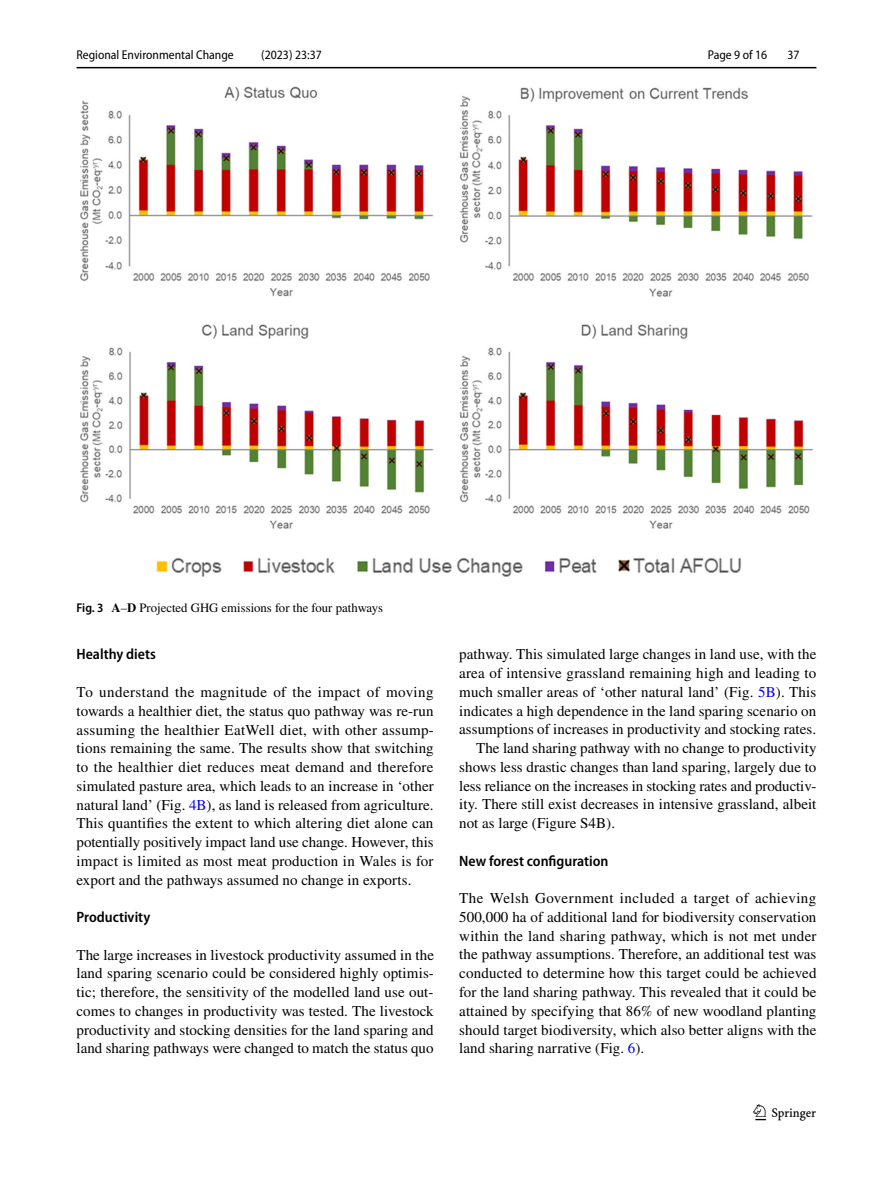
<style>
.page{position:relative;width:893px;height:1187px;background:#fff}
.page>*{position:absolute;margin:0;border:0;box-sizing:border-box;transform-origin:0 0}
.t1{font:22.5px "Springnew Regular 3";color:#000}
.t2{font:15px/18.8px "STIX";letter-spacing:.005em;color:#000;text-align:justify}
.t3{font:600 semi-condensed 15px "Myriad Pro";color:#000}
.t4{font:semi-condensed 12.75px "Myriad Pro";color:#000}
.t5{font:12.75px "STIX";color:#000}
.s1{font-family:"Myriad Pro";font-weight:600;font-stretch:semi-condensed}
.s2{font-weight:700}
.s3{color:#00f}
</style>
<div class="page">
<hr style="left:77px;top:67px;width:739px;height:1px;background:#000">
<img style="left:81px;top:87px;width:731px;height:489px">
<p class="t4" style="left:77px;top:48px;width:159px">Regional Environmental Change</p>
<p class="t4" style="left:261px;top:48px;width:62px">(2023) 23:37</p>
<p class="t4" style="left:708px;top:48px;width:61px">Page 9 of 16</p>
<p class="t4" style="left:787px;top:48px;width:14px">37</p>
<p class="t5" style="left:77px;top:598px;width:308px"><span class="s1">Fig. 3</span> <span class="s2">A</span>–<span class="s2">D</span> Projected GHG emissions for the four pathways</p>
<p class="t3" style="left:77px;top:646px;width:81px">Healthy diets</p>
<p class="t2" style="left:77px;top:683px;width:359px">To understand the magnitude of the impact of moving towards a healthier diet, the status quo pathway was re-run assuming the healthier EatWell diet, with other assump&shy;tions remaining the same. The results show that switching to the healthier diet reduces meat demand and therefore simulated pasture area, which leads to an increase in ‘other natural land’ (Fig. <span class="s3">4B</span>), as land is released from agriculture.<br>This quantifies the extent to which altering diet alone can potentially positively impact land use change. However, this impact is limited as most meat production in Wales is for export and the pathways assumed no change in exports.</p>
<p class="t3" style="left:77px;top:908px;width:75px">Productivity</p>
<p class="t2" style="left:77px;top:946px;width:359px">The large increases in livestock productivity assumed in the land sparing scenario could be considered highly optimis&shy;tic; therefore, the sensitivity of the modelled land use out&shy;comes to changes in productivity was tested. The livestock productivity and stocking densities for the land sparing and land sharing pathways were changed to match the status quo</p>
<p class="t2" style="left:459px;top:646px;width:359px">pathway. This simulated large changes in land use, with the</p>
<p class="t2" style="left:459px;top:664px;width:359px">area of intensive grassland remaining high and leading to</p>
<p class="t2" style="left:459px;top:683px;width:359px">much smaller areas of ‘other natural land’ (Fig. <span class="s3">5B</span>). This</p>
<p class="t2" style="left:459px;top:702px;width:358px">indicates a high dependence in the land sparing scenario on</p>
<p class="t2" style="left:459px;top:721px;width:358px">assumptions of increases in productivity and stocking rates.</p>
<p class="t2" style="left:476px;top:739px;width:342px">The land sharing pathway with no change to productivity</p>
<p class="t2" style="left:459px;top:758px;width:359px">shows less drastic changes than land sparing, largely due to</p>
<p class="t2" style="left:459px;top:777px;width:359px">less reliance on the increases in stocking rates and productiv-</p>
<p class="t2" style="left:459px;top:796px;width:359px">ity. There still exist decreases in intensive grassland, albeit</p>
<p class="t2" style="left:459px;top:814px;width:157px">not as large (Figure S4B).</p>
<p class="t3" style="left:459px;top:852px;width:151px">New forest configuration</p>
<p class="t2" style="left:459px;top:889px;width:359px">The Welsh Government included a target of achieving 500,000 ha of additional land for biodiversity conservation within the land sharing pathway, which is not met under the pathway assumptions. Therefore, an additional test was conducted to determine how this target could be achieved for the land sharing pathway. This revealed that it could be attained by specifying that 86% of new woodland planting should target biodiversity, which also better aligns with the land sharing narrative (Fig. <span class="s3">6</span>).</p>
<h1 class="t1" style="left:755px;top:1104px;width:62px">1 3</h1>
</div>
